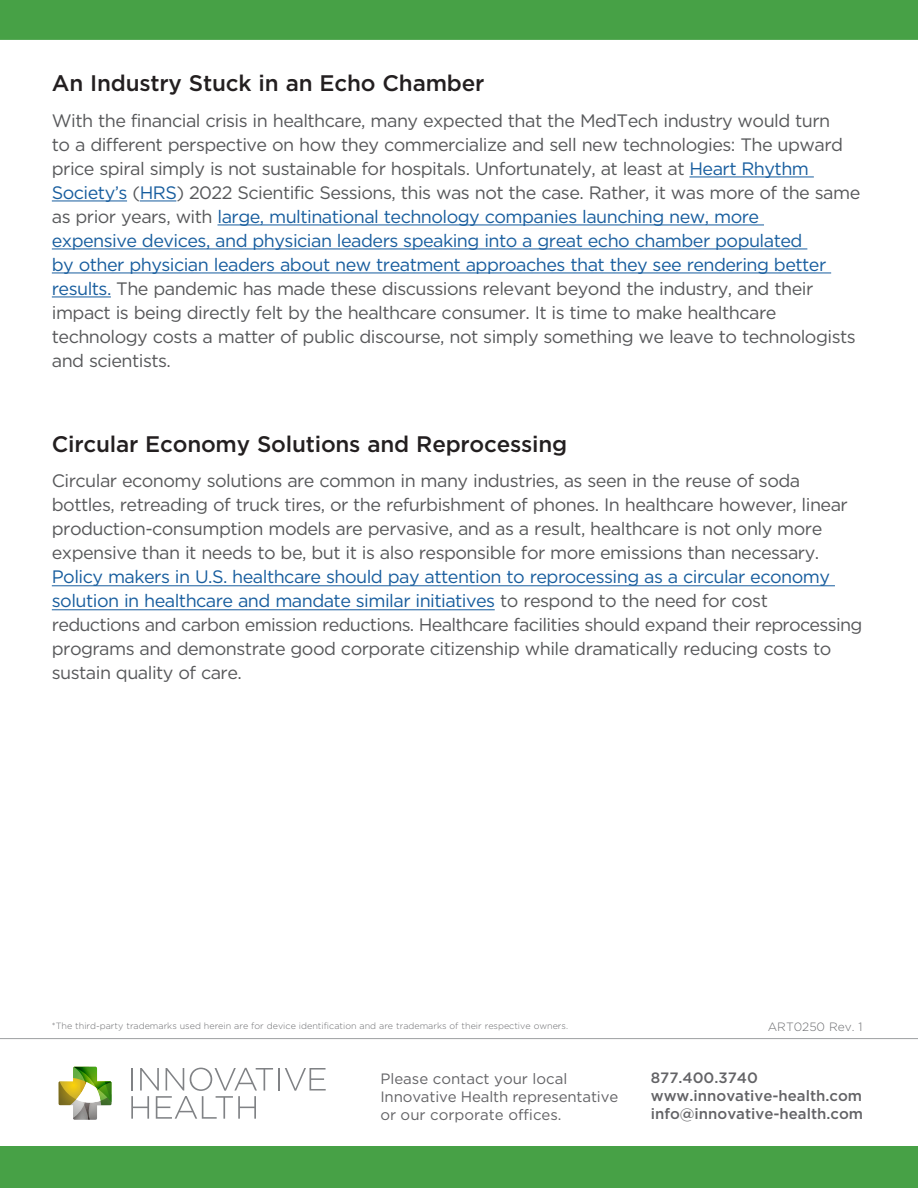
<style>
.page{position:relative;width:918px;height:1188px;background:#fff}
.page>*{position:absolute;margin:0;border:0;box-sizing:border-box;transform-origin:0 0}
.Chart_Head{font:500 22.5px "Gotham";letter-spacing:-.01em;color:#231f20}
.Chart_Head-2{font:18px/24px "Gotham";letter-spacing:-.03em;color:#57585a}
.t1{font:15px/18px "Gotham";color:#636366}
.t2{font:500 15px/18px "Gotham";color:#636366}
.Chart_Head-3{font:300 12px "Gotham";color:#6c6d70}
.Chart_Head-4{font:300 9px "Gotham";color:#6c6d70}
.s1{color:#175d9e}
</style>
<div class="page">
<hr style="left:0;top:1038px;width:918px;height:1px;background:#9d9fa2">
<svg style="left:58px;top:1067px;width:54px;height:53px"></svg>
<hr style="left:278px;top:1068px;width:2px;height:23px;background:#808285">
<svg style="left:285px;top:1068px;width:41px;height:23px"></svg>
<svg style="left:131px;top:1068px;width:142px;height:51px"></svg>
<div style="left:0;top:0;width:918px;height:40px;background:#47a146"></div>
<div style="left:0;top:1146px;width:918px;height:42px;background:#47a146"></div>
<hr style="left:689px;top:177px;width:125px;height:1px;background:#175d9e">
<hr style="left:52px;top:201px;width:75px;height:1px;background:#175d9e">
<hr style="left:140px;top:201px;width:36px;height:1px;background:#175d9e">
<hr style="left:218px;top:225px;width:546px;height:1px;background:#175d9e">
<hr style="left:52px;top:249px;width:755px;height:1px;background:#175d9e">
<hr style="left:52px;top:273px;width:779px;height:1px;background:#175d9e">
<hr style="left:52px;top:297px;width:59px;height:1px;background:#175d9e">
<hr style="left:52px;top:586px;width:783px;height:1px;background:#175d9e">
<hr style="left:52px;top:610px;width:443px;height:1px;background:#175d9e">
<p class="Chart_Head" style="left:52px;top:70px;width:434px">An Industry Stuck in an Echo Chamber</p>
<p class="Chart_Head-2" style="left:52px;top:108px;width:810px">With the financial crisis in healthcare, many expected that the MedTech industry would turn<br>to a different perspective on how they commercialize and sell new technologies: The upward price spiral simply is not sustainable for hospitals. Unfortunately, at least at <span class="s1">Heart Rhythm Society’s</span> (<span class="s1">HRS</span>) 2022 Scientific Sessions, this was not the case. Rather, it was more of the same as prior years, with <span class="s1">large, multinational technology companies launching new, more<br>expensive devices, and physician leaders speaking into a great echo chamber populated<br>by other physician leaders about new treatment approaches that they see rendering better results.</span> The pandemic has made these discussions relevant beyond the industry, and their impact is being directly felt by the healthcare consumer. It is time to make healthcare technology costs a matter of public discourse, not simply something we leave to technologists and scientists.</p>
<p class="Chart_Head" style="left:52px;top:431px;width:517px">Circular Economy Solutions and Reprocessing</p>
<p class="Chart_Head-2" style="left:52px;top:469px;width:812px">Circular economy solutions are common in many industries, as seen in the reuse of soda bottles, retreading of truck tires, or the refurbishment of phones. In healthcare however, linear production-consumption models are pervasive, and as a result, healthcare is not only more expensive than it needs to be, but it is also responsible for more emissions than necessary.<br><span class="s1">Policy makers in U.S. healthcare should pay attention to reprocessing as a circular economy solution in healthcare and mandate similar initiatives</span> to respond to the need for cost<br>reductions and carbon emission reductions. Healthcare facilities should expand their reprocessing programs and demonstrate good corporate citizenship while dramatically reducing costs to sustain quality of care.</p>
<p class="Chart_Head-4" style="left:52px;top:1021px;width:518px">*The third-party trademarks used herein are for device identification and are trademarks of their respective owners.</p>
<p class="Chart_Head-3" style="left:768px;top:1020px;width:96px">ART0250 Rev. 1</p>
<p class="t1" style="left:380px;top:1069px;width:239px">Please contact your local<br>Innovative Health representative or our corporate offices.</p>
<p class="t2" style="left:651px;top:1068px;width:214px">877.400.3740 www.innovative-health.com info@innovative-health.com</p>
</div>
